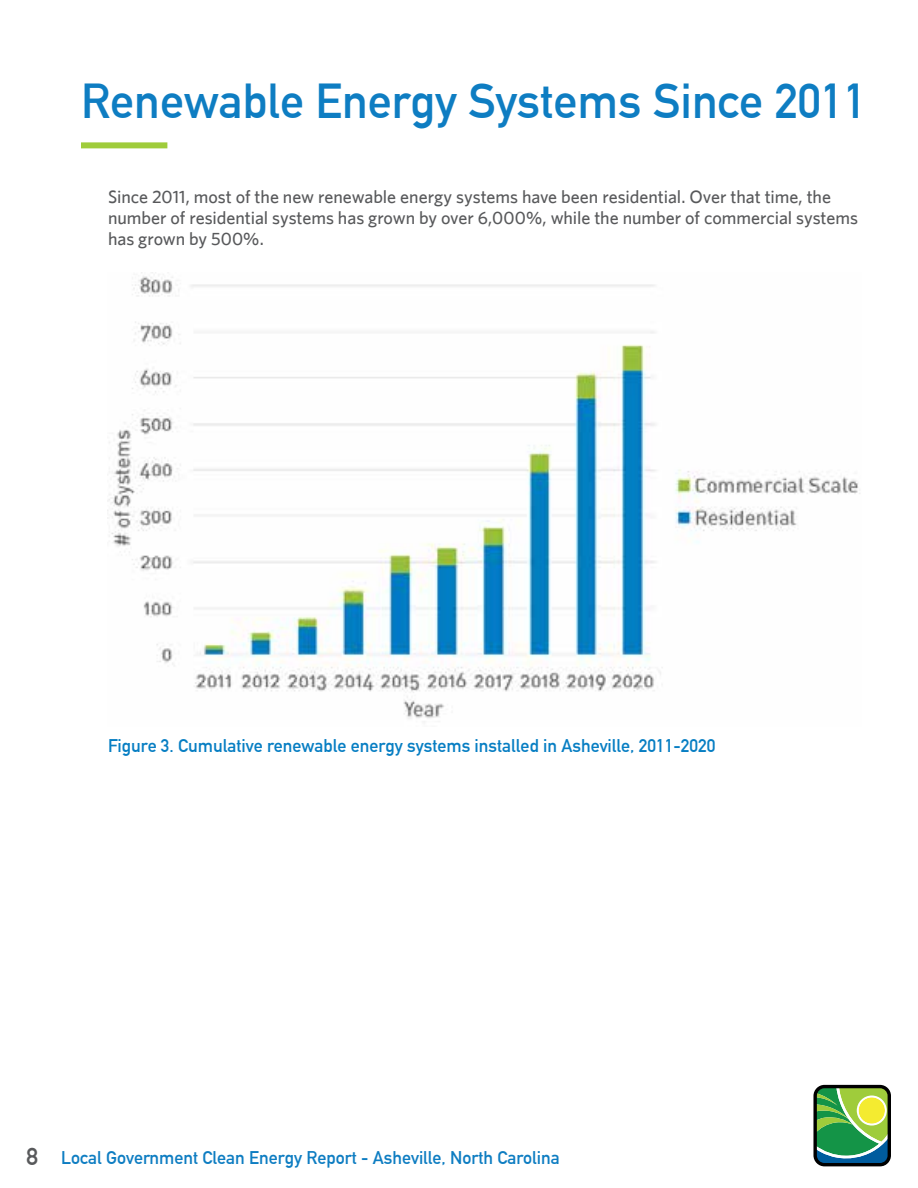
<style>
.page{position:relative;width:918px;height:1188px;background:#fff}
.page>*{position:absolute;margin:0;border:0;box-sizing:border-box;transform-origin:0 0}
.t1{font:700 48px "DIN Alternate";color:#0e7dc2}
.t2{font:500 18px/21px "Whitney";letter-spacing:-.005em;color:#58595b}
.t3{font:700 18px "DIN Alternate";color:#077ec3}
.t4{font:700 18px "DIN Alternate";color:#0e7dc2}
.s1{font-size:24px;color:#58595b}
</style>
<div class="page">
<svg style="left:813px;top:1085px;width:78px;height:81px;background:#5f9956"></svg>
<div style="left:81px;top:142px;width:86px;height:6px;background:#9fcc3b"></div>
<img style="left:108px;top:272px;width:752px;height:450px">
<h1 class="t1" style="left:81px;top:65px;width:787px">Renewable Energy Systems Since 2011</h1>
<p class="t2" style="left:108px;top:186px;width:751px">Since 2011, most of the new renewable energy systems have been residential. Over that time, the number of residential systems has grown by over 6,000%, while the number of commercial systems has grown by 500%.</p>
<p class="t3" style="left:108px;top:732px;width:609px">Figure 3. Cumulative renewable energy systems installed in Asheville, 2011-2020</p>
<p class="t4" style="left:27px;top:1144px;width:535px"><span class="s1">8</span> Local Government Clean Energy Report - Asheville, North Carolina</p>
</div>
